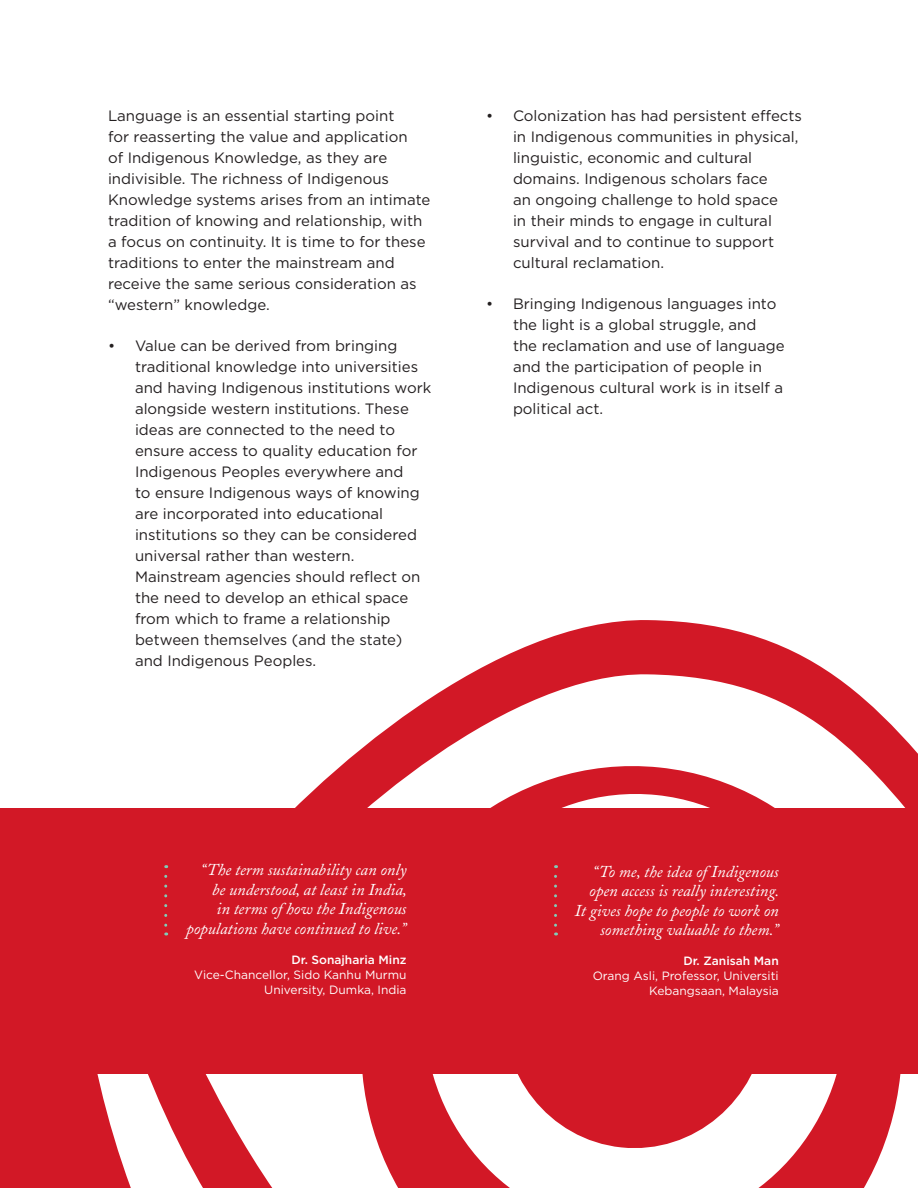
<style>
.page{position:relative;width:918px;height:1188px;background:#fff}
.page>*{position:absolute;margin:0;border:0;box-sizing:border-box;transform-origin:0 0}
.t1{font:italic 16.5px/19.5px "Adobe Caslon";color:#fff;text-align:right}
.Body_font{font:15px/21px "Gotham";color:#231f20}
.t2{font:12px/15px "Gotham";color:#fff;text-align:right}
.s1{font-weight:500}
</style>
<div class="page">
<svg style="left:0;top:620px;width:918px;height:568px"></svg>
<div style="left:0;top:809px;width:918px;height:265px;background:#d21826"></div>
<svg style="left:164px;top:876px;width:3px;height:59px"></svg>
<svg style="left:554px;top:876px;width:3px;height:59px"></svg>
<p class="Body_font" style="left:108px;top:105px;width:324px">Language is an essential starting point<br>for reasserting the value and application<br>of Indigenous Knowledge, as they are indivisible. The richness of Indigenous Knowledge systems arises from an intimate tradition of knowing and relationship, with a focus on continuity. It is time to for these traditions to enter the mainstream and receive the same serious consideration as “western” knowledge.</p>
<p class="Body_font" style="left:135px;top:335px;width:298px;text-indent:-27px">• Value can be derived from bringing traditional knowledge into universities and having Indigenous institutions work alongside western institutions. These ideas are connected to the need to ensure access to quality education for Indigenous Peoples everywhere and<br>to ensure Indigenous ways of knowing are incorporated into educational institutions so they can be considered universal rather than western.<br>Mainstream agencies should reflect on the need to develop an ethical space from which to frame a relationship between themselves (and the state) and Indigenous Peoples.</p>
<p class="Body_font" style="left:513px;top:105px;width:290px;text-indent:-27px">• Colonization has had persistent effects in Indigenous communities in physical, linguistic, economic and cultural domains. Indigenous scholars face<br>an ongoing challenge to hold space<br>in their minds to engage in cultural survival and to continue to support cultural reclamation.</p>
<p class="Body_font" style="left:513px;top:293px;width:273px;text-indent:-27px">• Bringing Indigenous languages into the light is a global struggle, and<br>the reclamation and use of language and the participation of people in<br>Indigenous cultural work is in itself a political act.</p>
<p class="t1" style="left:186px;top:861px;width:222px">“The term sustainability can only be understood, at least in India,<br>in terms of how the Indigenous populations have continued to live.”</p>
<p class="t2" style="left:194px;top:952px;width:214px"><span class="s1">Dr. Sonajharia Minz<br></span>Vice-Chancellor, Sido Kanhu Murmu<br>University, Dumka, India</p>
<p class="t1" style="left:575px;top:862px;width:206px">“To me, the idea of Indigenous open access is really interesting.<br>It gives hope to people to work on something valuable to them.”</p>
<p class="t2" style="left:593px;top:953px;width:188px"><span class="s1">Dr. Zanisah Man<br></span>Orang Asli, Professor, Universiti<br>Kebangsaan, Malaysia</p>
</div>
